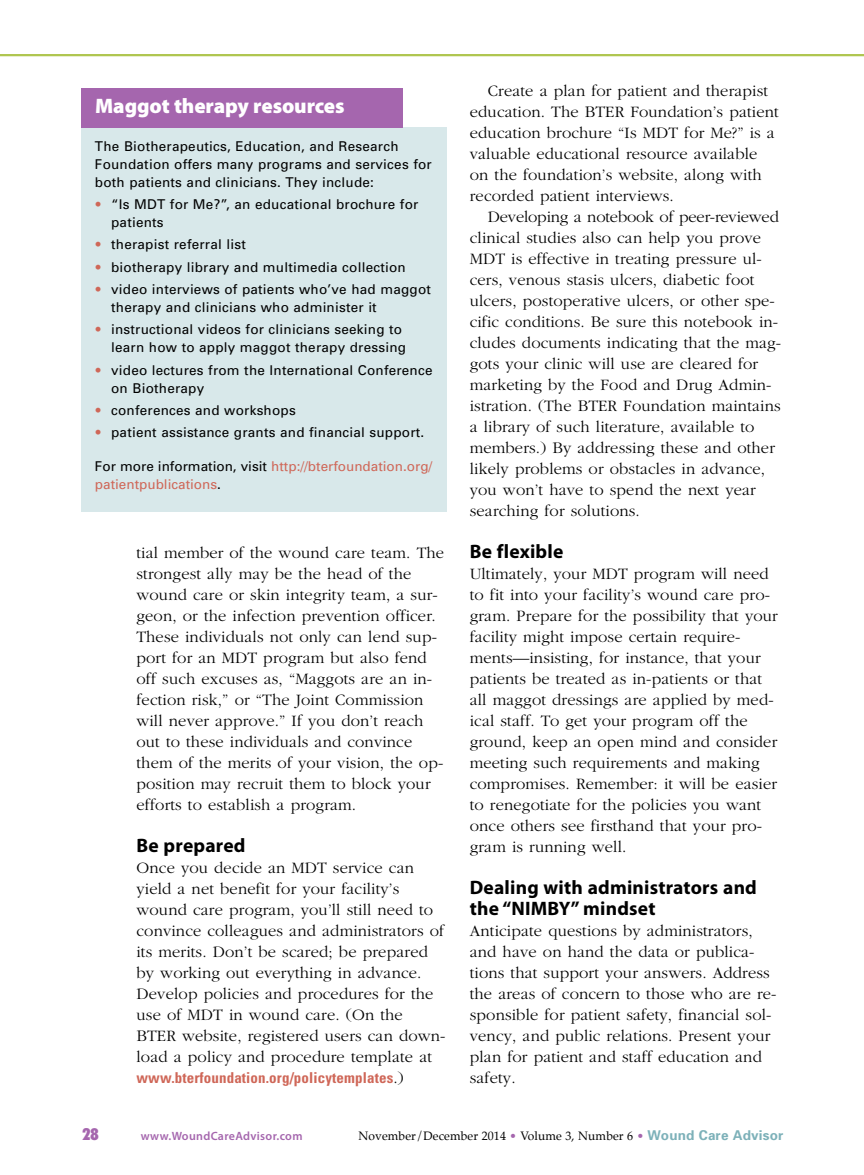
<style>
.page{position:relative;width:864px;height:1175px;background:#fff}
.page>*{position:absolute;margin:0;border:0;box-sizing:border-box;transform-origin:0 0}
.t1{font:900 21px "Myriad Pro";letter-spacing:-.005em;color:#fff}
.t2{font:700 19.5px/21px "Myriad Pro";letter-spacing:.01em;color:#000}
.t3{font:300 16.5px/21px "Garamond";letter-spacing:.01em;color:#000}
.t4{font:900 condensed 16.5px "Futura BT";color:#a566ae}
.t5{font:700 condensed 15px "Univers";letter-spacing:.01em;color:#cf6758}
.t6{font:13.5px/18px "Univers";letter-spacing:.015em;color:#000}
.t7{font:13.5px/18px "Univers";color:#cf6758}
.t8{font:12px "Palatino";letter-spacing:.01em;color:#000}
.t9{font:600 12px "Myriad Pro";letter-spacing:.025em;color:#a566ae}
.s1{font-weight:900;color:#cf6758}
.s2{color:#000}
.s3{font-family:"Garamond";font-weight:300;font-stretch:normal;font-size:16.5px;color:#000}
.s4{color:#a566ae}
.s5{font-family:"Univers";font-weight:700;font-size:13.5px;color:#7db1b9}
</style>
<div class="page">
<hr style="left:0;top:54px;width:864px;height:2px;background:#afc650">
<div style="left:81px;top:127px;width:366px;height:385px;background:#d8e8ea"></div>
<div style="left:81px;top:88px;width:322px;height:39px;background:#a566ae"></div>
<p class="t1" style="left:95px;top:98px;width:251px">Maggot therapy resources</p>
<p class="t6" style="left:95px;top:138px;width:338px">The Biotherapeutics, Education, and Research<br>Foundation offers many programs and services for both patients and clinicians. They include:</p>
<p class="t6" style="left:111px;top:196px;width:309px;text-indent:-16px"><span class="s1">•</span> “Is MDT for Me?”, an educational brochure for patients</p>
<p class="t6" style="left:95px;top:237px;width:152px"><span class="s1">•</span> therapist referral list</p>
<p class="t6" style="left:95px;top:259px;width:312px"><span class="s1">•</span> biotherapy library and multimedia collection</p>
<p class="t6" style="left:111px;top:281px;width:321px;text-indent:-16px"><span class="s1">•</span> video interviews of patients who’ve had maggot therapy and clinicians who administer it</p>
<p class="t6" style="left:95px;top:322px;width:313px;text-align:right"><span class="s1">•</span> instructional videos for clinicians seeking to learn how to apply maggot therapy dressing</p>
<p class="t6" style="left:111px;top:362px;width:323px;text-indent:-16px"><span class="s1">•</span> video lectures from the International Conference on Biotherapy</p>
<p class="t6" style="left:95px;top:402px;width:202px"><span class="s1">•</span> conferences and workshops</p>
<p class="t6" style="left:95px;top:425px;width:331px"><span class="s1">•</span> patient assistance grants and financial support.</p>
<p class="t7" style="left:95px;top:458px;width:339px"><span class="s2">For more information, visit</span> http://bterfoundation.org/ patientpublications<span class="s2">.</span></p>
<p class="t3" style="left:136px;top:542px;width:309px">tial member of the wound care team. The strongest ally may be the head of the wound care or skin integrity team, a sur&shy;geon, or the infection prevention officer.<br>These individuals not only can lend sup&shy;port for an MDT program but also fend off such excuses as, “Maggots are an in&shy;fection risk,” or “The Joint Commission will never approve.” If you don’t reach out to these individuals and convince them of the merits of your vision, the op&shy;position may recruit them to block your efforts to establish a program.</p>
<p class="t2" style="left:136px;top:836px;width:110px">Be prepared</p>
<p class="t3" style="left:136px;top:857px;width:311px">Once you decide an MDT service can yield a net benefit for your facility’s wound care program, you’ll still need to convince colleagues and administrators of its merits. Don’t be scared; be prepared by working out everything in advance.<br>Develop policies and procedures for the use of MDT in wound care. (On the BTER website, registered users can down&shy;load a policy and procedure template at</p>
<p class="t5" style="left:136px;top:1072px;width:269px">www.bterfoundation.org/policytemplates<span class="s3">.)</span></p>
<p class="t3" style="left:470px;top:80px;width:311px;text-indent:18px">Create a plan for patient and therapist education. The BTER Foundation’s patient education brochure “Is MDT for Me?” is a valuable educational resource available on the foundation’s website, along with recorded patient interviews.</p>
<p class="t3" style="left:470px;top:206px;width:313px;text-indent:18px">Developing a notebook of peer-reviewed clinical studies also can help you prove MDT is effective in treating pressure ul&shy;cers, venous stasis ulcers, diabetic foot ulcers, postoperative ulcers, or other spe&shy;cific conditions. Be sure this notebook in&shy;cludes documents indicating that the mag&shy;gots your clinic will use are cleared for marketing by the Food and Drug Admin&shy;istration. (The BTER Foundation maintains a library of such literature, available to members.) By addressing these and other likely problems or obstacles in advance, you won’t have to spend the next year searching for solutions.</p>
<p class="t2" style="left:470px;top:542px;width:95px">Be flexible</p>
<p class="t3" style="left:470px;top:563px;width:310px">Ultimately, your MDT program will need to fit into your facility’s wound care pro&shy;gram. Prepare for the possibility that your facility might impose certain require&shy;ments—insisting, for instance, that your patients be treated as in-patients or that all maggot dressings are applied by med&shy;ical staff. To get your program off the ground, keep an open mind and consider meeting such requirements and making compromises. Remember: it will be easier to renegotiate for the policies you want once others see firsthand that your pro&shy;gram is running well.</p>
<p class="t2" style="left:470px;top:878px;width:289px">Dealing with administrators and the “NIMBY” mindset</p>
<p class="t3" style="left:470px;top:920px;width:308px">Anticipate questions by administrators, and have on hand the data or publica&shy;tions that support your answers. Address the areas of concern to those who are re&shy;sponsible for patient safety, financial sol&shy;vency, and public relations. Present your plan for patient and staff education and safety.</p>
<p class="t4" style="left:82px;top:1127px;width:18px">28</p>
<p class="t9" style="left:141px;top:1131px;width:163px">www.WoundCareAdvisor.com</p>
<p class="t8" style="left:358px;top:1130px;width:426px">November/December 2014 <span class="s4">•</span> Volume 3, Number 6 <span class="s4">•</span> <span class="s5">Wound Care Advisor</span></p>
</div>
